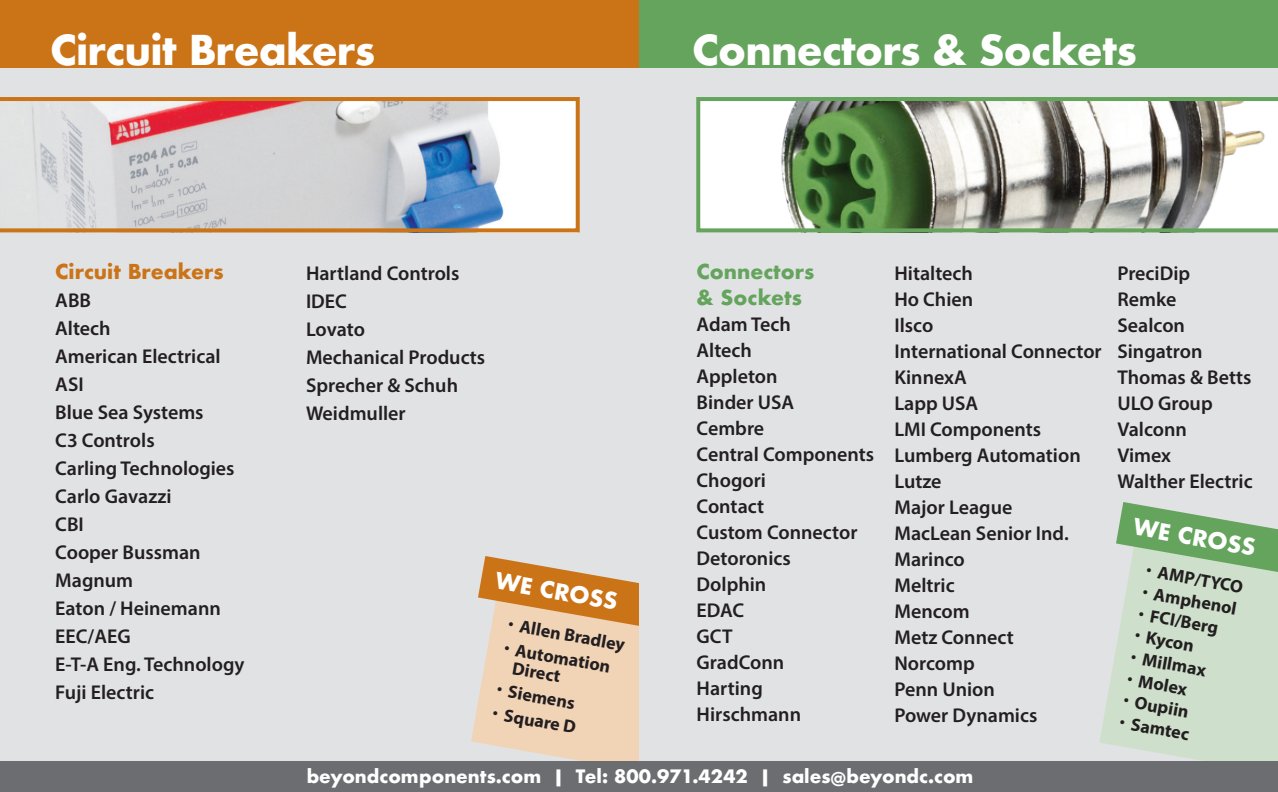
<style>
.page{position:relative;width:1278px;height:792px;background:#e1e2e4}
.page>*{position:absolute;margin:0;border:0;box-sizing:border-box;transform-origin:0 0}
.t1{font:700 40px "Futura";letter-spacing:-.02em;color:#fff}
.t2{font:700 22px "Futura";color:#fff}
.t3{font:600 20px/26px "Myriad Pro";color:#231f20}
.t4{font:700 20px/26px "Futura";color:#65a45d}
.t5{font:700 20px "Futura";color:#cb7317}
.t6{font:700 18px/18px "Myriad Pro";color:#231f20}
.t7{font:700 18px "Futura";color:#fff}
.s1{font-family:"Helvetica"}
</style>
<div class="page">
<svg style="left:471px;top:556px;width:168px;height:206px"></svg>
<div style="left:0;top:0;width:642px;height:67px;background:#cb7317"></div>
<svg style="left:1099px;top:572px;width:179px;height:190px;background:#cfdfcd"></svg>
<div style="left:639px;top:0;width:639px;height:67px;background:#65a45d"></div>
<svg style="left:0;top:97px;width:580px;height:135px"></svg>
<svg style="left:696px;top:97px;width:582px;height:135px;background:#a6b19e"></svg>
<svg style="left:1116px;top:502px;width:162px;height:70px"></svg>
<div style="left:0;top:762px;width:1278px;height:30px;background:#6c6d70"></div>
<h1 class="t1" style="left:50px;top:21px;width:326px">Circuit Breakers</h1>
<h1 class="t1" style="left:692px;top:21px;width:446px">Connectors &amp; Sockets</h1>
<p class="t5" style="left:55px;top:257px;width:170px">Circuit Breakers</p>
<p class="t3" style="left:55px;top:285px;width:191px;line-height:28px">ABB<br>Altech<br>American Electrical<br>ASI<br>Blue Sea Systems<br>C3 Controls<br>Carling Technologies<br>Carlo Gavazzi<br>CBI<br>Cooper Bussman<br>Magnum<br>Eaton / Heinemann<br>EEC/AEG<br>E-T-A Eng. Technology<br>Fuji Electric</p>
<p class="t3" style="left:306px;top:259px;width:181px;line-height:28px">Hartland Controls<br>IDEC<br>Lovato<br>Mechanical Products<br>Sprecher &amp; Schuh<br>Weidmuller</p>
<p class="t4" style="left:697px;top:258px;width:119px">Connectors &amp; Sockets</p>
<p class="t3" style="left:697px;top:310px;width:179px">Adam Tech<br>Altech<br>Appleton<br>Binder USA<br>Cembre<br>Central Components<br>Chogori<br>Contact<br>Custom Connector<br>Detoronics<br>Dolphin<br>EDAC<br>GCT<br>GradConn<br>Harting<br>Hirschmann</p>
<p class="t2" style="left:498px;top:564px;width:125px;rotate:10deg">WE CROSS</p>
<p class="t6" style="left:510px;top:615px;width:120px;rotate:10deg"><span class="s1">•</span> Allen Bradley</p>
<p class="t6" style="left:517px;top:641px;width:98px;text-indent:-12px;rotate:10deg"><span class="s1">•</span> Automation<br>Direct</p>
<p class="t6" style="left:498px;top:680px;width:81px;rotate:10deg"><span class="s1">•</span> Siemens</p>
<p class="t6" style="left:494px;top:703px;width:86px;rotate:10deg"><span class="s1">•</span> Square D</p>
<p class="t3" style="left:894px;top:260px;width:209px">Hitaltech<br>Ho Chien<br>Ilsco<br>International Connector<br>KinnexA<br>Lapp USA<br>LMI Components<br>Lumberg Automation<br>Lutze<br>Major League<br>MacLean Senior Ind.<br>Marinco<br>Meltric<br>Mencom<br>Metz Connect<br>Norcomp<br>Penn Union<br>Power Dynamics</p>
<p class="t3" style="left:1117px;top:260px;width:137px">PreciDip<br>Remke<br>Sealcon<br>Singatron<br>Thomas &amp; Betts<br>ULO Group<br>Valconn<br>Vimex<br>Walther Electric</p>
<p class="t2" style="left:1136px;top:510px;width:125px;rotate:10deg">WE CROSS</p>
<p class="t6" style="left:1148px;top:561px;width:100px;rotate:10deg"><span class="s1">•</span> AMP/TYCO</p>
<p class="t6" style="left:1144px;top:582px;width:97px;rotate:10deg"><span class="s1">•</span> Amphenol</p>
<p class="t6" style="left:1140px;top:604px;width:82px;rotate:10deg"><span class="s1">•</span> FCI/Berg</p>
<p class="t6" style="left:1136px;top:626px;width:62px;rotate:10deg"><span class="s1">•</span> Kycon</p>
<p class="t6" style="left:1132px;top:647px;width:78px;rotate:10deg"><span class="s1">•</span> Millmax</p>
<p class="t6" style="left:1129px;top:669px;width:63px;rotate:10deg"><span class="s1">•</span> Molex</p>
<p class="t6" style="left:1125px;top:691px;width:68px;rotate:10deg"><span class="s1">•</span> Oupiin</p>
<p class="t6" style="left:1121px;top:712px;width:72px;rotate:10deg"><span class="s1">•</span> Samtec</p>
<p class="t7" style="left:307px;top:763px;width:668px">beyondcomponents.com | Tel: 800.971.4242 | sales@beyondc.com</p>
</div>
